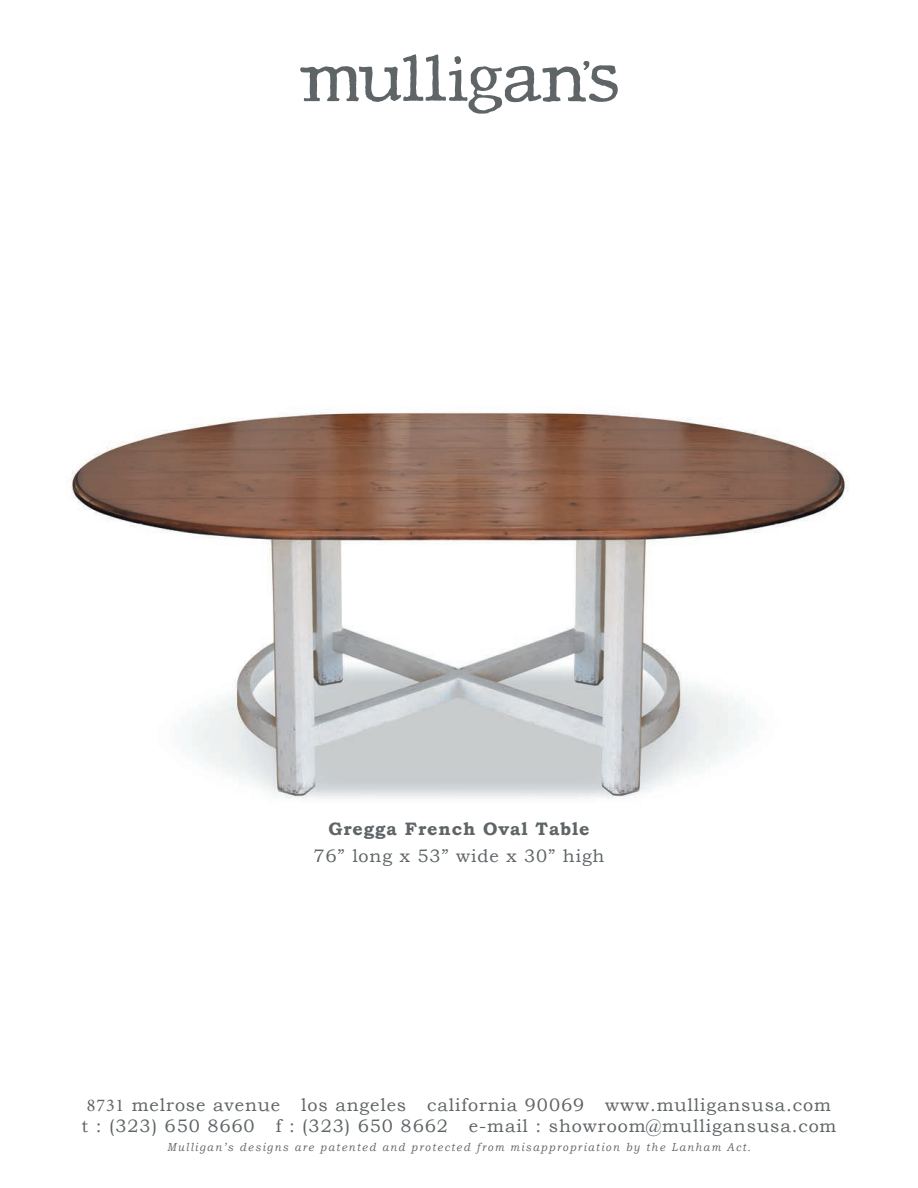
<style>
.page{position:relative;width:918px;height:1188px;background:#fff}
.page>*{position:absolute;margin:0;border:0;box-sizing:border-box;transform-origin:0 0}
.t1{font:18px/21.6px "Bookman Old Style";letter-spacing:.05em;color:#5f6466;text-align:center}
.t2{font:700 18px "Bookman Old Style";letter-spacing:.05em;color:#5f6466}
.t3{font:italic 11.55px "Bookman Old Style";letter-spacing:.15em;color:#5f6466;scale:.91 1}
.s1{font-family:"Minion Pro"}
</style>
<div class="page">
<svg style="left:300px;top:54px;width:318px;height:60px"></svg>
<img style="left:71px;top:412px;width:778px;height:387px">
<p class="t2" style="left:328px;top:816px;width:263px">Gregga French Oval Table</p>
<p class="t1" style="left:313px;top:845px;width:293px">76” long x 53” wide x 30” high</p>
<p class="t1" style="left:81px;top:1094px;width:757px"><span class="s1">8731</span> melrose avenue los angeles california 90069 www.mulligansusa.com t : (323) 650 8660 f : (323) 650 8662 e-mail : showroom@mulligansusa.com</p>
<p class="t3" style="left:167px;top:1139px;width:643px">Mulligan’s designs are patented and protected from misappropriation by the Lanham Act.</p>
</div>
